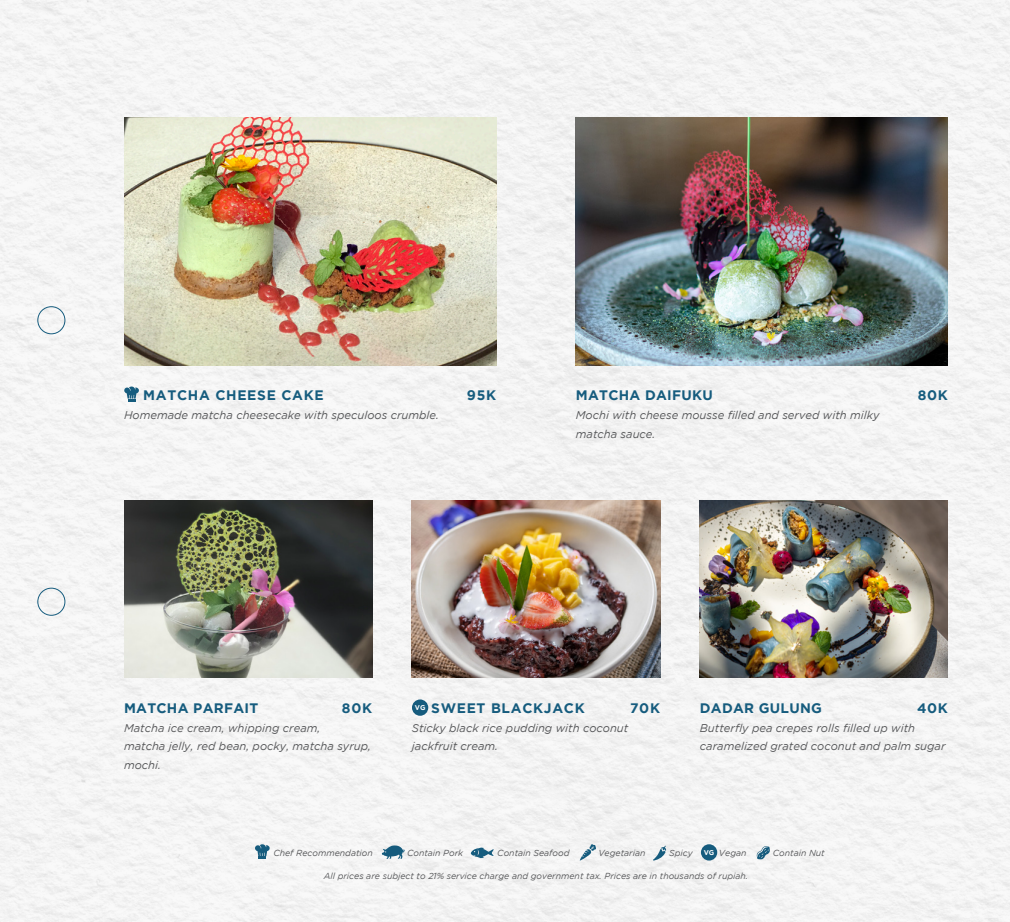
<style>
.page{position:relative;width:1010px;height:922px;background:#fff}
.page>*{position:absolute;margin:0;border:0;box-sizing:border-box;transform-origin:0 0}
.Title_Menu{font:700 13.75px "Gotham";letter-spacing:.05em;color:#165c7e}
.Title_Menu-2{font:700 13.75px "Gotham";letter-spacing:.02em;color:#165c7e}
.Title_Menu-3{font:italic 11.25px/18.8px "Gotham";color:#57585a}
.Paragraph_Style_1{font:italic 11.25px "Gotham";color:#57585a}
.t1{font:italic 8.75px "Gotham";color:#57585a}
.t2{font:700 6.88px "Gotham";color:#fff}
</style>
<div class="page">
<div style="left:0;top:0;width:1010px;height:921px;background:#f4f4f4"></div>
<div style="left:37px;top:306px;width:28px;height:28px;border:1px solid #165c7e;border-radius:50%"></div>
<div style="left:37px;top:587px;width:28px;height:28px;border:1px solid #165c7e;border-radius:50%"></div>
<img style="left:412px;top:500px;width:248px;height:177px">
<svg style="left:757px;top:845px;width:13px;height:14px"></svg>
<svg style="left:580px;top:843px;width:16px;height:17px"></svg>
<svg style="left:471px;top:847px;width:23px;height:11px"></svg>
<svg style="left:255px;top:843px;width:15px;height:15px"></svg>
<svg style="left:382px;top:845px;width:23px;height:14px"></svg>
<svg style="left:653px;top:845px;width:13px;height:15px"></svg>
<div style="left:701px;top:844px;width:16px;height:16px;background:#165c7e;border-radius:50%"></div>
<div style="left:412px;top:699px;width:16px;height:16px;background:#165c7e;border-radius:50%"></div>
<img style="left:576px;top:117px;width:372px;height:248px">
<img style="left:124px;top:117px;width:372px;height:248px">
<img style="left:700px;top:500px;width:248px;height:177px">
<img style="left:124px;top:500px;width:248px;height:177px">
<svg style="left:124px;top:386px;width:15px;height:15px"></svg>
<p class="Title_Menu" style="left:143px;top:387px;width:182px">MATCHA CHEESE CAKE</p>
<p class="Title_Menu" style="left:467px;top:387px;width:31px">95K</p>
<p class="Paragraph_Style_1" style="left:124px;top:409px;width:316px">Homemade matcha cheesecake with speculoos crumble.</p>
<p class="Title_Menu-2" style="left:576px;top:387px;width:138px">MATCHA DAIFUKU</p>
<p class="Title_Menu" style="left:918px;top:387px;width:32px">80K</p>
<p class="Title_Menu-3" style="left:576px;top:405px;width:305px">Mochi with cheese mousse filled and served with milky</p>
<p class="Title_Menu-3" style="left:576px;top:424px;width:81px">matcha sauce.</p>
<p class="Title_Menu-2" style="left:124px;top:699px;width:136px">MATCHA PARFAIT</p>
<p class="Title_Menu" style="left:342px;top:699px;width:32px">80K</p>
<p class="Title_Menu-3" style="left:124px;top:718px;width:198px">Matcha ice cream, whipping cream,</p>
<p class="Title_Menu-3" style="left:124px;top:736px;width:249px">matcha jelly, red bean, pocky, matcha syrup, mochi.</p>
<p class="Title_Menu" style="left:431px;top:699px;width:155px">SWEET BLACKJACK</p>
<p class="Title_Menu" style="left:630px;top:699px;width:31px">70K</p>
<p class="Paragraph_Style_1" style="left:412px;top:721px;width:218px">Sticky black rice pudding with coconut</p>
<p class="Paragraph_Style_1" style="left:412px;top:739px;width:88px">jackfruit cream.</p>
<p class="t2" style="left:415px;top:703px;width:12px">VG</p>
<p class="Title_Menu-2" style="left:700px;top:699px;width:124px">DADAR GULUNG</p>
<p class="Title_Menu" style="left:917px;top:699px;width:32px">40K</p>
<p class="Title_Menu-3" style="left:700px;top:718px;width:217px">Butterfly pea crepes rolls filled up with</p>
<p class="Title_Menu-3" style="left:700px;top:736px;width:247px">caramelized grated coconut and palm sugar</p>
<p class="t1" style="left:273px;top:847px;width:101px">Chef Recommendation</p>
<p class="t1" style="left:407px;top:847px;width:58px">Contain Pork</p>
<p class="t1" style="left:497px;top:847px;width:74px">Contain Seafood</p>
<p class="t1" style="left:598px;top:847px;width:49px">Vegetarian</p>
<p class="t1" style="left:669px;top:847px;width:25px">Spicy</p>
<p class="t1" style="left:719px;top:847px;width:29px">Vegan</p>
<p class="t1" style="left:773px;top:847px;width:53px">Contain Nut</p>
<p class="t2" style="left:704px;top:847px;width:12px">VG</p>
<p class="t1" style="left:324px;top:870px;width:426px">All prices are subject to 21% service charge and government tax. Prices are in thousands of rupiah.</p>
</div>
